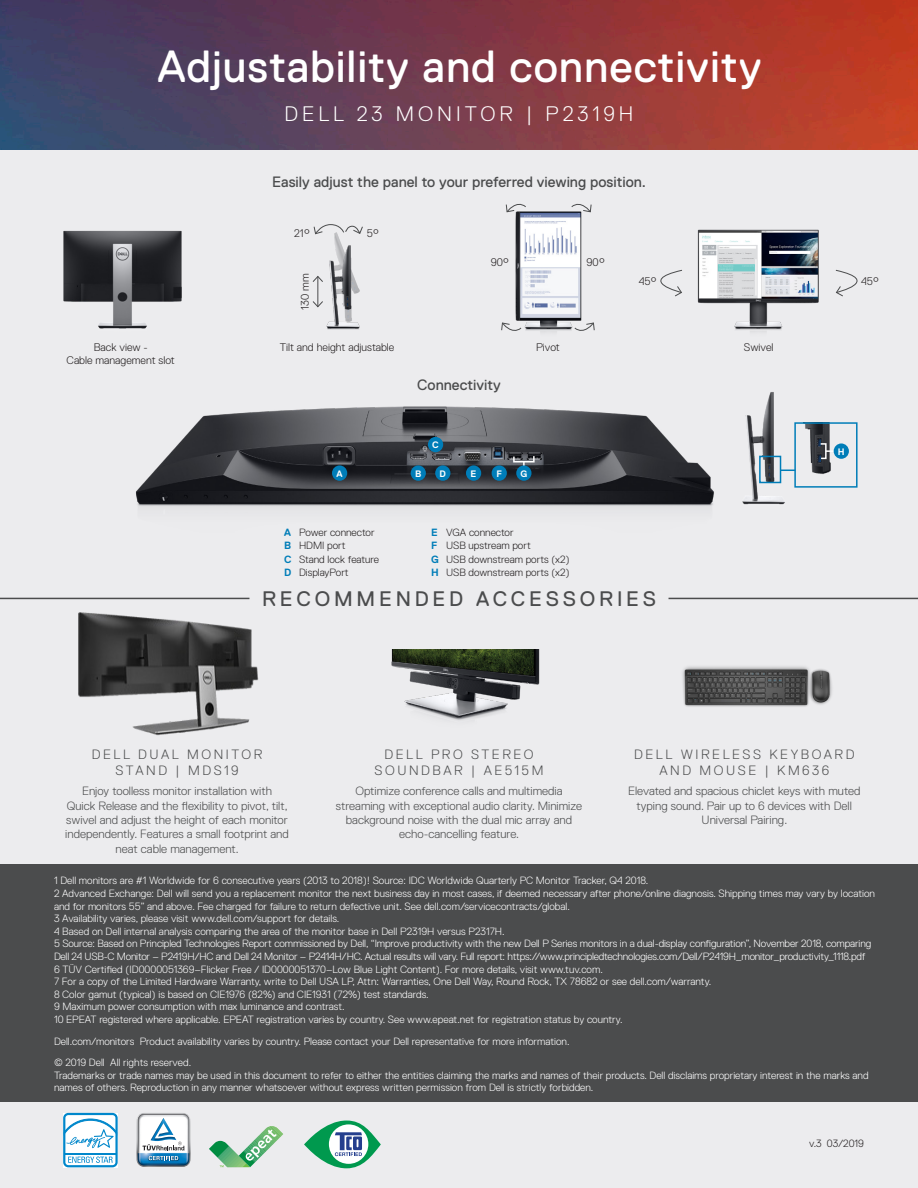
<style>
.page{position:relative;width:918px;height:1188px;background:#ececee}
.page>*{position:absolute;margin:0;border:0;box-sizing:border-box;transform-origin:0 0}
.t1{font:45px "Dell Replica";letter-spacing:.02em;color:#fff}
.t2{font:21px "Dell Replica";letter-spacing:.18em;color:#4b4c4d}
.t3{font:300 21px "Dell Replica";letter-spacing:.19em;color:#fff}
.t4{font:15px "Dell Replica";color:#4b4c4d}
.t5{font:300 13.5px/16.2px "Dell Replica";letter-spacing:.19em;color:#4b4c4d;text-align:center}
.t6{font:300 12px/14.4px "Dell Replica";color:#4b4c4d;text-align:center}
.t7{font:300 10.95px "Dell Replica";color:#231f20}
.t8{font:300 10.5px/12.6px "Dell Replica";color:#fff}
.t9{font:300 10.5px/13.5px "Dell Replica";color:#231f20}
.t10{font:700 9.3px "Dell Replica";color:#fff}
.s1{font-weight:700;color:#007db8}
</style>
<div class="page">
<img style="left:318px;top:235px;width:42px;height:95px">
<div style="left:0;top:864px;width:918px;height:238px;background:#4b4c4d"></div>
<svg style="left:304px;top:1120px;width:77px;height:48px"></svg>
<img style="left:0;top:0;width:918px;height:150px">
<hr style="left:0;top:598px;width:249px;height:1px;background:#4b4c4d">
<hr style="left:669px;top:598px;width:249px;height:1px;background:#4b4c4d">
<img style="left:697px;top:229px;width:122px;height:103px">
<img style="left:136px;top:406px;width:578px;height:101px">
<div style="left:332px;top:465px;width:15px;height:16px;background:#007db8;border-radius:50%"></div>
<div style="left:411px;top:465px;width:15px;height:16px;background:#007db8;border-radius:50%"></div>
<div style="left:428px;top:437px;width:15px;height:15px;background:#007db8;border-radius:50%"></div>
<div style="left:435px;top:465px;width:15px;height:16px;background:#007db8;border-radius:50%"></div>
<div style="left:466px;top:465px;width:15px;height:16px;background:#007db8;border-radius:50%"></div>
<div style="left:492px;top:465px;width:15px;height:16px;background:#007db8;border-radius:50%"></div>
<div style="left:513px;top:455px;width:22px;height:7px;border:2px solid #fff"></div>
<div style="left:516px;top:465px;width:16px;height:16px;background:#007db8;border-radius:50%"></div>
<svg style="left:313px;top:224px;width:50px;height:11px"></svg>
<hr style="left:317px;top:276px;width:1px;height:31px;background:#4b4c4d">
<svg style="left:312px;top:300px;width:12px;height:8px"></svg>
<svg style="left:312px;top:275px;width:12px;height:8px"></svg>
<svg style="left:660px;top:269px;width:22px;height:28px"></svg>
<svg style="left:835px;top:269px;width:23px;height:28px"></svg>
<img style="left:742px;top:392px;width:52px;height:113px">
<div style="left:759px;top:456px;width:22px;height:27px;border:2px solid #007db8"></div>
<img style="left:805px;top:425px;width:44px;height:49px">
<div style="left:820px;top:443px;width:7px;height:16px;border:2px solid #fff"></div>
<svg style="left:826px;top:450px;width:8px;height:2px"></svg>
<div style="left:834px;top:443px;width:15px;height:16px;background:#007db8;border-radius:50%"></div>
<div style="left:794px;top:422px;width:64px;height:66px;border:2px solid #007db8"></div>
<svg style="left:781px;top:470px;width:14px;height:1px"></svg>
<img style="left:63px;top:230px;width:119px;height:99px">
<img style="left:78px;top:612px;width:181px;height:124px">
<img style="left:682px;top:666px;width:150px;height:41px">
<img style="left:391px;top:649px;width:149px;height:71px">
<svg style="left:63px;top:1113px;width:55px;height:54px;background:#b2daef"></svg>
<hr style="left:65px;top:1153px;width:51px;height:1px;background:#0087cb">
<svg style="left:137px;top:1113px;width:54px;height:54px;background:#a9c1d1"></svg>
<svg style="left:209px;top:1126px;width:74px;height:41px"></svg>
<img style="left:515px;top:211px;width:67px;height:121px">
<svg style="left:501px;top:322px;width:21px;height:10px"></svg>
<svg style="left:574px;top:322px;width:21px;height:10px"></svg>
<svg style="left:571px;top:203px;width:21px;height:10px"></svg>
<svg style="left:505px;top:203px;width:22px;height:10px"></svg>
<h1 class="t1" style="left:158px;top:42px;width:606px">Adjustability and connectivity</h1>
<h2 class="t3" style="left:285px;top:102px;width:350px">DELL 23 MONITOR | P2319H</h2>
<h3 class="t4" style="left:272px;top:174px;width:376px">Easily adjust the panel to your preferred viewing position.</h3>
<p class="t7" style="left:294px;top:227px;width:18px">21°</p>
<p class="t7" style="left:367px;top:227px;width:14px">5°</p>
<p class="t7" style="left:299px;top:310px;width:38px;rotate:-90deg">130 mm</p>
<p class="t7" style="left:639px;top:275px;width:20px">45°</p>
<p class="t7" style="left:861px;top:275px;width:20px">45°</p>
<p class="t7" style="left:491px;top:256px;width:20px">90°</p>
<p class="t7" style="left:587px;top:256px;width:20px">90°</p>
<p class="t7" style="left:94px;top:341px;width:56px">Back view -</p>
<p class="t7" style="left:280px;top:341px;width:116px">Tilt and height adjustable</p>
<p class="t7" style="left:67px;top:354px;width:110px">Cable management slot</p>
<h3 class="t4" style="left:417px;top:377px;width:85px">Connectivity</h3>
<p class="t7" style="left:536px;top:341px;width:25px">Pivot</p>
<p class="t10" style="left:337px;top:468px;width:8px">A</p>
<p class="t10" style="left:415px;top:468px;width:8px">B</p>
<p class="t10" style="left:432px;top:440px;width:8px">C</p>
<p class="t10" style="left:440px;top:468px;width:8px">D</p>
<p class="t10" style="left:471px;top:468px;width:7px">E</p>
<p class="t10" style="left:496px;top:468px;width:7px">F</p>
<p class="t10" style="left:520px;top:468px;width:8px">G</p>
<p class="t9" style="left:284px;top:525px;width:97px"><span class="s1">A</span> Power connector<br><span class="s1">B</span> HDMI port<br><span class="s1">C</span> Stand lock feature<br><span class="s1">D</span> DisplayPort</p>
<p class="t9" style="left:431px;top:525px;width:140px"><span class="s1">E</span> VGA connector<br><span class="s1">F</span> USB upstream port<br><span class="s1">G</span> USB downstream ports (x2)<br><span class="s1">H</span> USB downstream ports (x2)</p>
<h2 class="t2" style="left:262px;top:587px;width:395px">RECOMMENDED ACCESSORIES</h2>
<p class="t7" style="left:744px;top:341px;width:31px">Swivel</p>
<p class="t10" style="left:838px;top:446px;width:8px">H</p>
<p class="t5" style="left:92px;top:746px;width:172px">DELL DUAL MONITOR<br>STAND | MDS19</p>
<p class="t5" style="left:375px;top:746px;width:170px">DELL PRO STEREO<br>SOUNDBAR | AE515M</p>
<p class="t5" style="left:634px;top:746px;width:222px">DELL WIRELESS KEYBOARD<br>AND MOUSE | KM636</p>
<p class="t6" style="left:65px;top:784px;width:225px">Enjoy toolless monitor installation with<br>Quick Release and the flexibility to pivot, tilt, swivel and adjust the height of each monitor independently. Features a small footprint and neat cable management.</p>
<p class="t6" style="left:336px;top:784px;width:248px">Optimize conference calls and multimedia streaming with exceptional audio clarity. Minimize background noise with the dual mic array and echo-cancelling feature.</p>
<p class="t6" style="left:628px;top:784px;width:234px">Elevated and spacious chiclet keys with muted typing sound. Pair up to 6 devices with Dell<br>Universal Pairing.</p>
<p class="t8" style="left:54px;top:874px;width:823px">1 Dell monitors are #1 Worldwide for 6 consecutive years (2013 to 2018)! Source: IDC Worldwide Quarterly PC Monitor Tracker, Q4 2018.<br>2 Advanced Exchange: Dell will send you a replacement monitor the next business day in most cases, if deemed necessary after phone/online diagnosis. Shipping times may vary by location and for monitors 55” and above. Fee charged for failure to return defective unit. See dell.com/servicecontracts/global.<br>3 Availability varies, please visit www.dell.com/support for details.<br>4 Based on Dell internal analysis comparing the area of the monitor base in Dell P2319H versus P2317H.<br>5 Source: Based on Principled Technologies Report commissioned by Dell, “Improve productivity with the new Dell P Series monitors in a dual-display configuration”, November 2018, comparing Dell 24 USB-C Monitor – P2419H/HC and Dell 24 Monitor – P2414H/HC. Actual results will vary. Full report: https://www.principledtechnologies.com/Dell/P2419H_monitor_productivity_1118.pdf<br>6 TÜV Certified (ID0000051369–Flicker Free / ID0000051370–Low Blue Light Content). For more details, visit www.tuv.com.<br>7 For a copy of the Limited Hardware Warranty, write to Dell USA LP, Attn: Warranties, One Dell Way, Round Rock, TX 78682 or see dell.com/warranty.<br>8 Color gamut (typical) is based on CIE1976 (82%) and CIE1931 (72%) test standards.<br>9 Maximum power consumption with max luminance and contrast.<br>10 EPEAT registered where applicable. EPEAT registration varies by country. See www.epeat.net for registration status by country.</p>
<p class="t8" style="left:54px;top:1030px;width:517px;line-height:21.6px">Dell.com/monitors Product availability varies by country. Please contact your Dell representative for more information. © 2019 Dell All rights reserved.</p>
<p class="t8" style="left:54px;top:1069px;width:816px">Trademarks or trade names may be used in this document to refer to either the entities claiming the marks and names of their products. Dell disclaims proprietary interest in the marks and names of others. Reproduction in any manner whatsoever without express written permission from Dell is strictly forbidden.</p>
<p class="t9" style="left:809px;top:1136px;width:56px">v.3 03/2019</p>
</div>
